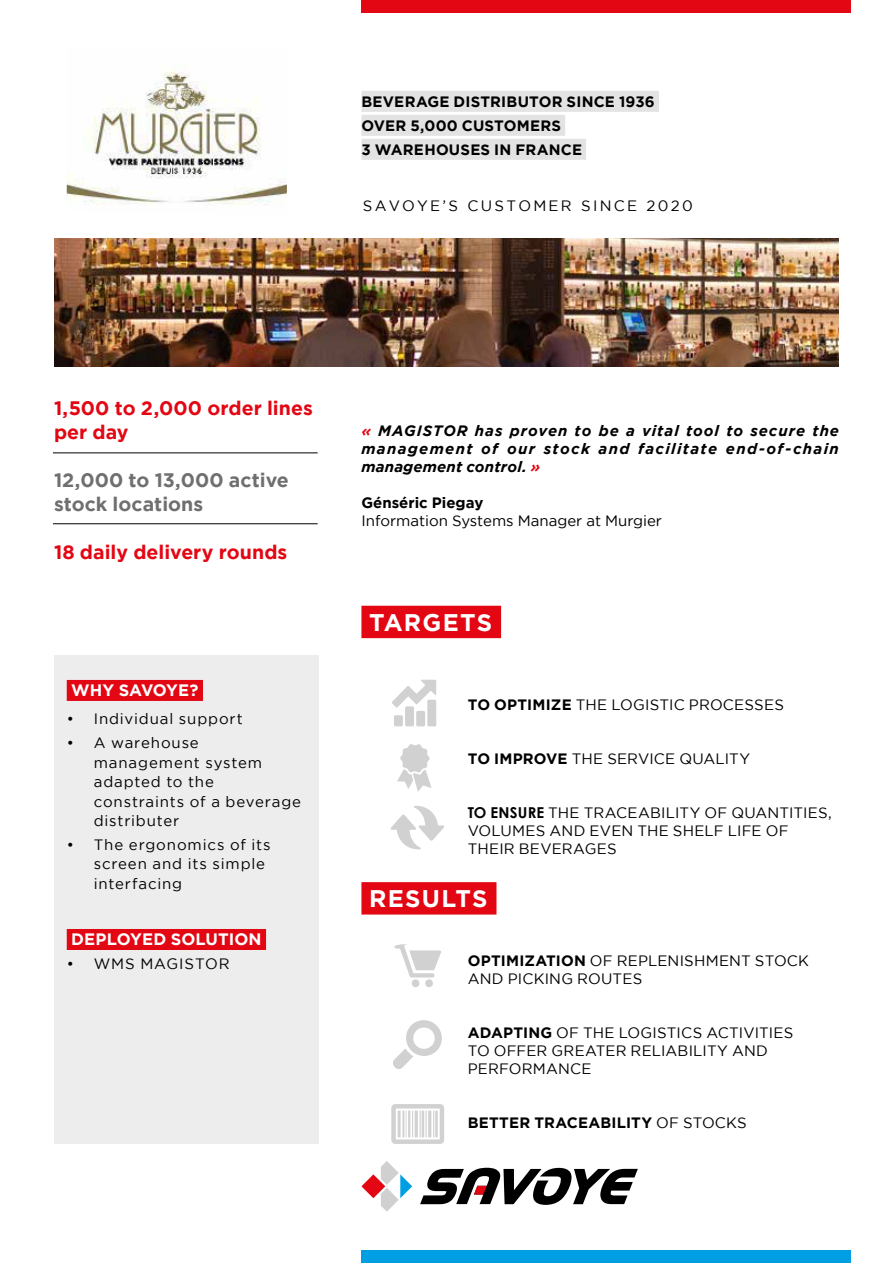
<style>
.page{position:relative;width:893px;height:1263px;background:#fff}
.page>*{position:absolute;margin:0;border:0;box-sizing:border-box;transform-origin:0 0}
.t1{font:700 24px "Gotham";letter-spacing:.05em;color:#fff}
.t2{font:700 19.5px/24px "Gotham";color:#e30613}
.t3{font:700 19.5px/24px "Gotham";color:#706f6f}
.t4{font:700 16.5px "Gotham";letter-spacing:.005em;color:#fff}
.t5{font:15px/18px "Gotham";letter-spacing:.02em;color:#000}
.t6{font:15px/19.5px "Gotham";letter-spacing:.06em;color:#000}
.t7{font:italic 700 15px/18px "Gotham";letter-spacing:.085em;color:#000;text-align:justify}
.t8{font:700 15px/24px "Gotham";letter-spacing:.01em;color:#000}
.t9{font:15px "Gotham";color:#000}
.t10{font:15px "Gotham";letter-spacing:.15em;color:#000}
.s1{color:#e30613}
.s2{font-weight:700}
.s3{font-family:"Century Gothic";font-weight:700}
.s4{font-weight:400}
</style>
<div class="page">
<img style="left:54px;top:239px;width:785px;height:127px">
<img style="left:67px;top:70px;width:220px;height:135px">
<div style="left:361px;top:91px;width:298px;height:21px;background:#e3e3e3"></div>
<div style="left:361px;top:115px;width:204px;height:21px;background:#e3e3e3"></div>
<div style="left:361px;top:139px;width:225px;height:21px;background:#e3e3e3"></div>
<div style="left:361px;top:0;width:489px;height:13px;background:#e30613"></div>
<div style="left:361px;top:1250px;width:489px;height:13px;background:#009fe3"></div>
<svg style="left:420px;top:1168px;width:218px;height:37px"></svg>
<svg style="left:361px;top:1161px;width:51px;height:51px"></svg>
<div style="left:361px;top:606px;width:140px;height:32px;background:#e30613"></div>
<div style="left:361px;top:882px;width:135px;height:32px;background:#e30613"></div>
<div style="left:54px;top:656px;width:265px;height:488px;background:#ededed"></div>
<div style="left:67px;top:680px;width:136px;height:21px;background:#e30613"></div>
<div style="left:67px;top:929px;width:199px;height:21px;background:#e30613"></div>
<hr style="left:53px;top:452px;width:265px;height:1px;background:#000">
<hr style="left:53px;top:523px;width:265px;height:1px;background:#000">
<svg style="left:393px;top:1020px;width:49px;height:49px"></svg>
<svg style="left:390px;top:806px;width:54px;height:43px"></svg>
<svg style="left:397px;top:744px;width:35px;height:48px"></svg>
<div style="left:409px;top:753px;width:11px;height:11px;background:#d1d1d1;border-radius:50%"></div>
<div style="left:409px;top:752px;width:12px;height:12px;background:#d1d1d1;border-radius:50%"></div>
<svg style="left:392px;top:680px;width:44px;height:28px"></svg>
<div style="left:394px;top:715px;width:9px;height:11px;background:#d1d1d1;border-radius:2px"></div>
<div style="left:405px;top:706px;width:9px;height:20px;background:#d1d1d1;border-radius:2px"></div>
<div style="left:427px;top:700px;width:9px;height:26px;background:#d1d1d1;border-radius:2px"></div>
<div style="left:416px;top:711px;width:9px;height:15px;background:#d1d1d1;border-radius:2px"></div>
<svg style="left:391px;top:1104px;width:53px;height:40px"></svg>
<svg style="left:394px;top:944px;width:47px;height:43px"></svg>
<p class="t8" style="left:361px;top:90px;width:295px">BEVERAGE DISTRIBUTOR SINCE 1936<br>OVER 5,000 CUSTOMERS<br>3 WAREHOUSES IN FRANCE</p>
<p class="t10" style="left:363px;top:197px;width:331px">SAVOYE’S CUSTOMER SINCE 2020</p>
<h2 class="t2" style="left:54px;top:395px;width:260px">1,500 to 2,000 order lines per day</h2>
<h2 class="t3" style="left:54px;top:467px;width:236px">12,000 to 13,000 active stock locations</h2>
<h2 class="t2" style="left:54px;top:539px;width:235px">18 daily delivery rounds</h2>
<p class="t4" style="left:71px;top:681px;width:129px">WHY SAVOYE?</p>
<p class="t6" style="left:67px;top:709px;width:178px">• Individual support</p>
<p class="t6" style="left:94px;top:733px;width:209px;text-indent:-27px">• A warehouse management system adapted to the constraints of a beverage distributer</p>
<p class="t6" style="left:94px;top:835px;width:178px;text-indent:-27px">• The ergonomics of its screen and its simple interfacing</p>
<p class="t4" style="left:71px;top:930px;width:192px">DEPLOYED SOLUTION</p>
<p class="t6" style="left:67px;top:954px;width:164px">• WMS MAGISTOR</p>
<p class="t7" style="left:361px;top:421px;width:479px"><span class="s1">«</span> MAGISTOR has proven to be a vital tool to secure the management of our stock and facilitate end-of-chain management control. <span class="s1">»</span></p>
<p class="t8" style="left:361px;top:490px;width:124px">Génséric Piegay</p>
<p class="t9" style="left:361px;top:512px;width:302px">Information Systems Manager at Murgier</p>
<h1 class="t1" style="left:369px;top:608px;width:125px">TARGETS</h1>
<p class="t5" style="left:468px;top:696px;width:318px"><span class="s2">TO OPTIMIZE</span> THE LOGISTIC PROCESSES</p>
<p class="t5" style="left:468px;top:750px;width:284px"><span class="s2">TO IMPROVE</span> THE SERVICE QUALITY</p>
<p class="t5" style="left:468px;top:804px;width:366px"><span class="s3">TO ENSURE</span> THE TRACEABILITY OF QUANTITIES,<br>VOLUMES AND EVEN THE SHELF LIFE OF<br>THEIR BEVERAGES</p>
<h1 class="t1" style="left:369px;top:885px;width:120px">RESULTS</h1>
<p class="t5" style="left:468px;top:951px;width:343px"><span class="s2">OPTIMIZATION</span> OF REPLENISHMENT STOCK<br>AND PICKING ROUTES</p>
<p class="t5" style="left:468px;top:1023px;width:327px"><span class="s2">ADAPTING</span> OF THE LOGISTICS ACTIVITIES<br>TO OFFER GREATER RELIABILITY AND<br>PERFORMANCE</p>
<p class="t8" style="left:468px;top:1110px;width:280px">BETTER TRACEABILITY <span class="s4">OF STOCKS</span></p>
</div>
